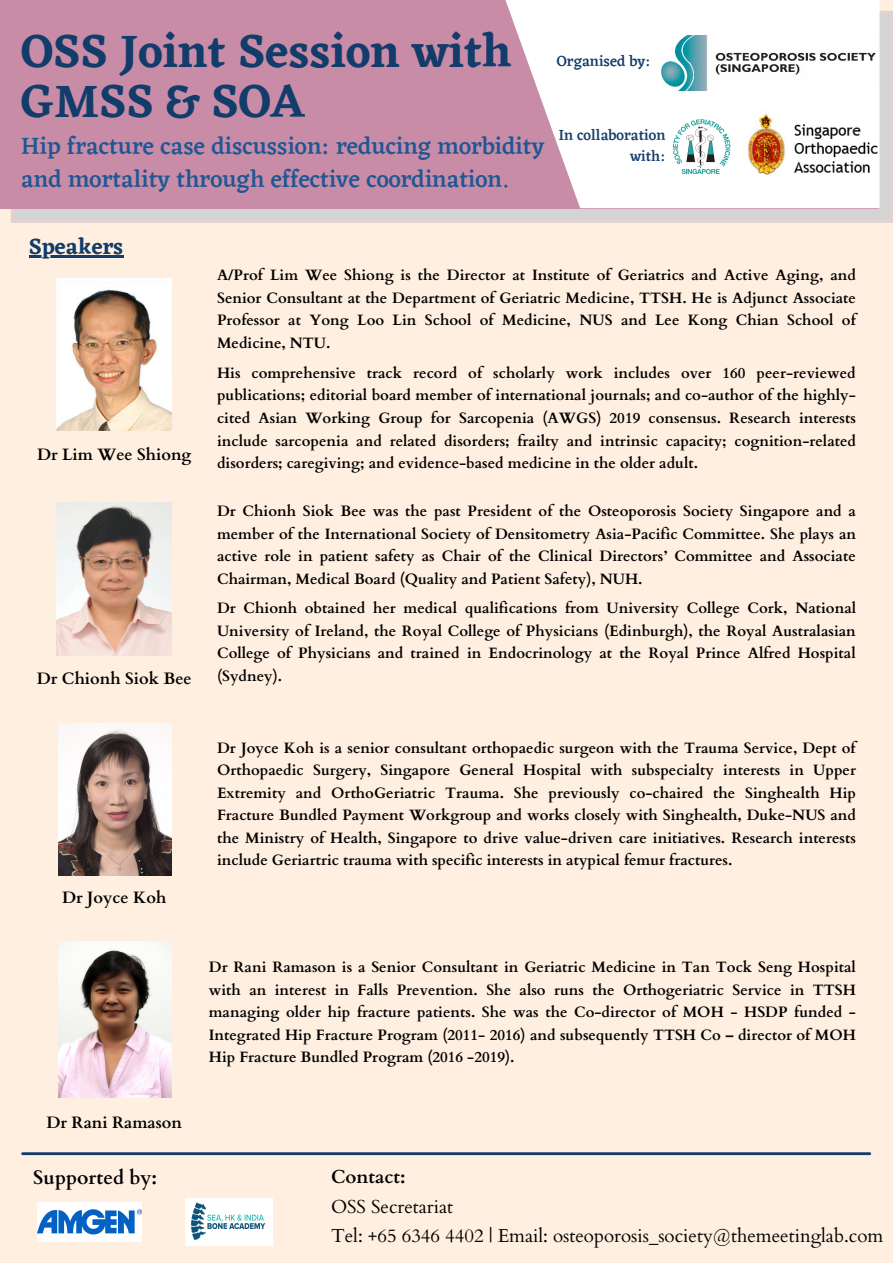
<style>
.page{position:relative;width:893px;height:1263px;background:#ffefe0}
.page>*{position:absolute;margin:0;border:0;box-sizing:border-box;transform-origin:0 0}
.t1{font:600 47.25px "Eczar";color:#123c69}
.t2{font:500 24px/32.6px "Eczar";color:#1f5794}
.t3{font:600 22.5px "Eczar";color:#123c69}
.t4{font:700 19.5px "Cardo";color:#000}
.t5{font:18.75px "Cardo";color:#000}
.t6{font:700 18.75px "Cardo";color:#000}
.t7{font:700 16.5px "Cardo";color:#000}
.t8{font:700 15px/22.5px "Cardo";color:#000;text-align:justify}
.t9{font:500 15px/20.2px "Eczar";color:#123c69;text-align:right}
</style>
<div class="page">
<img style="left:57px;top:279px;width:115px;height:152px">
<img style="left:57px;top:503px;width:115px;height:153px">
<img style="left:58px;top:723px;width:113px;height:152px">
<img style="left:58px;top:942px;width:113px;height:156px">
<hr style="left:23px;top:1152px;width:846px;height:3px;background:#123c69">
<img style="left:37px;top:1202px;width:105px;height:39px">
<img style="left:185px;top:1198px;width:88px;height:47px">
<hr style="left:29px;top:255px;width:94px;height:3px;background:#123c69">
<svg style="left:11px;top:11px;width:882px;height:212px;background:#d7d0d1"></svg>
<div style="left:0;top:0;width:878px;height:208px;background:#c98ca7"></div>
<svg style="left:505px;top:0;width:374px;height:208px;background:#f6edf1"></svg>
<img style="left:661px;top:36px;width:214px;height:54px">
<img style="left:739px;top:105px;width:138px;height:70px">
<img style="left:670px;top:119px;width:64px;height:56px">
<p class="t1" style="left:21px;top:23px;width:492px">OSS Joint Session with</p>
<p class="t9" style="left:557px;top:51px;width:95px">Organised by:</p>
<p class="t1" style="left:21px;top:73px;width:285px">GMSS &amp; SOA</p>
<p class="t2" style="left:21px;top:129px;width:524px">Hip fracture case discussion: reducing morbidity and mortality through effective coordination.</p>
<p class="t9" style="left:559px;top:125px;width:108px">In collaboration with:</p>
<p class="t3" style="left:29px;top:233px;width:96px">Speakers</p>
<p class="t7" style="left:37px;top:444px;width:156px">Dr Lim Wee Shiong</p>
<p class="t7" style="left:37px;top:668px;width:156px">Dr Chionh Siok Bee</p>
<p class="t8" style="left:217px;top:264px;width:640px">A/Prof Lim Wee Shiong is the Director at Institute of Geriatrics and Active Aging, and Senior Consultant at the Department of Geriatric Medicine, TTSH. He is Adjunct Associate Professor at Yong Loo Lin School of Medicine, NUS and Lee Kong Chian School of Medicine, NTU.</p>
<p class="t8" style="left:217px;top:362px;width:640px">His comprehensive track record of scholarly work includes over 160 peer-reviewed publications; editorial board member of international journals; and co-author of the highly&shy;cited Asian Working Group for Sarcopenia (AWGS) 2019 consensus. Research interests include sarcopenia and related disorders; frailty and intrinsic capacity; cognition-related disorders; caregiving; and evidence-based medicine in the older adult.</p>
<p class="t8" style="left:217px;top:500px;width:640px">Dr Chionh Siok Bee was the past President of the Osteoporosis Society Singapore and a member of the International Society of Densitometry Asia-Pacific Committee. She plays an active role in patient safety as Chair of the Clinical Directors’ Committee and Associate Chairman, Medical Board (Quality and Patient Safety), NUH.</p>
<p class="t8" style="left:217px;top:597px;width:640px">Dr Chionh obtained her medical qualifications from University College Cork, National University of Ireland, the Royal College of Physicians (Edinburgh), the Royal Australasian College of Physicians and trained in Endocrinology at the Royal Prince Alfred Hospital (Sydney).</p>
<p class="t7" style="left:62px;top:886px;width:106px">Dr Joyce Koh</p>
<p class="t7" style="left:46px;top:1112px;width:137px">Dr Rani Ramason</p>
<p class="t8" style="left:217px;top:736px;width:640px">Dr Joyce Koh is a senior consultant orthopaedic surgeon with the Trauma Service, Dept of Orthopaedic Surgery, Singapore General Hospital with subspecialty interests in Upper Extremity and OrthoGeriatric Trauma. She previously co-chaired the Singhealth Hip Fracture Bundled Payment Workgroup and works closely with Singhealth, Duke-NUS and the Ministry of Health, Singapore to drive value-driven care initiatives. Research interests include Geriartric trauma with specific interests in atypical femur fractures.</p>
<p class="t8" style="left:209px;top:956px;width:648px">Dr Rani Ramason is a Senior Consultant in Geriatric Medicine in Tan Tock Seng Hospital with an interest in Falls Prevention. She also runs the Orthogeriatric Service in TTSH managing older hip fracture patients. She was the Co-director of MOH - HSDP funded - Integrated Hip Fracture Program (2011- 2016) and subsequently TTSH Co – director of MOH Hip Fracture Bundled Program (2016 -2019).</p>
<p class="t4" style="left:33px;top:1165px;width:126px">Supported by:</p>
<p class="t6" style="left:331px;top:1165px;width:76px">Contact:</p>
<p class="t5" style="left:331px;top:1194px;width:124px">OSS Secretariat</p>
<p class="t5" style="left:331px;top:1223px;width:554px">Tel: +65 6346 4402 | Email: osteoporosis_society@themeetinglab.com</p>
</div>
